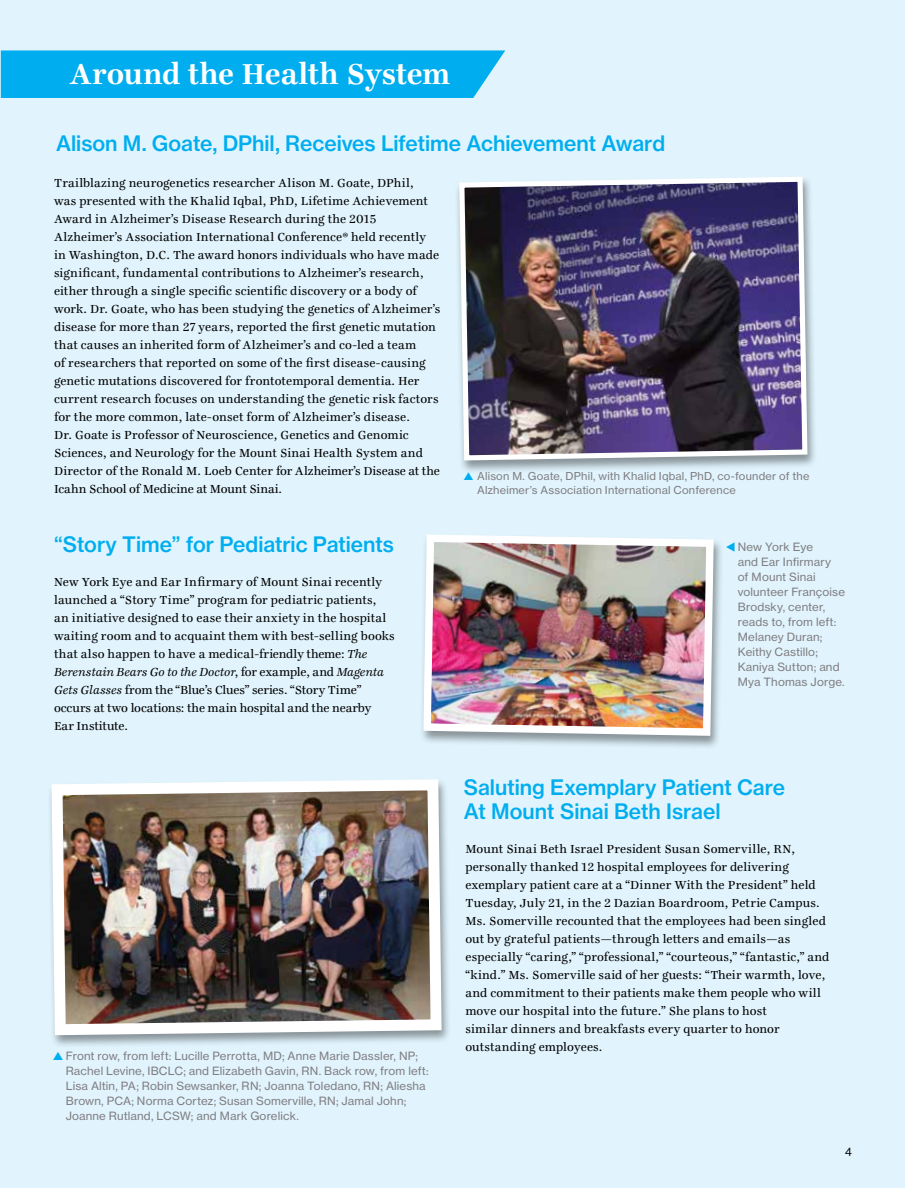
<style>
.page{position:relative;width:905px;height:1188px;background:#fff}
.page>*{position:absolute;margin:0;border:0;box-sizing:border-box;transform-origin:0 0}
.t1{font:700 31.5px "Ingeborg";letter-spacing:-.005em;color:#fff}
.t2{font:21px/24px "N Haas Grotesk TX Std 65 Md";color:#00aeef}
.t3{font:12.75px/18px "Ingeborg";letter-spacing:.01em;color:#000}
.t4{font:12px "N Haas Grotesk DS Std 55 Rg";color:#000}
.t5{font:11.25px/15px "N Haas Grotesk TX Std 55 Rg";letter-spacing:.01em;color:#807e82}
.t6{font:10.8px/14.4px "N Haas Grotesk TX Std 55 Rg";letter-spacing:.015em;color:#807e82}
.s1{font-style:italic}
.s2{color:#00aeef}
</style>
<div class="page">
<div style="left:0;top:0;width:904px;height:1188px;background:#e1f4fd"></div>
<div style="left:0;top:50px;width:505px;height:48px;background:#00aeef"></div>
<div style="left:454px;top:175px;width:363px;height:299px;background:#000;opacity:.4"></div>
<img style="left:456px;top:175px;width:354px;height:288px">
<div style="left:47px;top:778px;width:404px;height:271px;background:#000;opacity:.4"></div>
<img style="left:47px;top:778px;width:400px;height:263px">
<div style="left:419px;top:533px;width:305px;height:216px;background:#000;opacity:.4"></div>
<img style="left:419px;top:533px;width:298px;height:207px">
<svg style="left:464px;top:472px;width:9px;height:2px"></svg>
<h1 class="t1" style="left:70px;top:55px;width:382px">Around the Health System</h1>
<h2 class="t2" style="left:56px;top:132px;width:610px">Alison M. Goate, DPhil, Receives Lifetime Achievement Award</h2>
<p class="t3" style="left:54px;top:174px;width:388px">Trailblazing neurogenetics researcher Alison M. Goate, DPhil,<br>was presented with the Khalid Iqbal, PhD, Lifetime Achievement Award in Alzheimer’s Disease Research during the 2015<br>Alzheimer’s Association International Conference® held recently in Washington, D.C. The award honors individuals who have made significant, fundamental contributions to Alzheimer’s research, either through a single specific scientific discovery or a body of work. Dr. Goate, who has been studying the genetics of Alzheimer’s disease for more than 27 years, reported the first genetic mutation that causes an inherited form of Alzheimer’s and co-led a team<br>of researchers that reported on some of the first disease-causing genetic mutations discovered for frontotemporal dementia. Her current research focuses on understanding the genetic risk factors for the more common, late-onset form of Alzheimer’s disease.<br>Dr. Goate is Professor of Neuroscience, Genetics and Genomic Sciences, and Neurology for the Mount Sinai Health System and Director of the Ronald M. Loeb Center for Alzheimer’s Disease at the Icahn School of Medicine at Mount Sinai.</p>
<p class="t6" style="left:477px;top:468px;width:334px">Alison M. Goate, DPhil, with Khalid Iqbal, PhD, co-founder of the<br>Alzheimer’s Association International Conference</p>
<h2 class="t2" style="left:54px;top:532px;width:341px">“Story Time” for Pediatric Patients</h2>
<p class="t3" style="left:54px;top:572px;width:342px">New York Eye and Ear Infirmary of Mount Sinai recently launched a “Story Time” program for pediatric patients,<br>an initiative designed to ease their anxiety in the hospital waiting room and to acquaint them with best-selling books that also happen to have a medical-friendly theme: <span class="s1">The Berenstain Bears Go to the Doctor</span>, for example, and <span class="s1">Magenta Gets Glasses</span> from the “Blue’s Clues” series. “Story Time” occurs at two locations: the main hospital and the nearby<br>Ear Institute.</p>
<p class="t5" style="left:66px;top:1048px;width:364px">Front row, from left: Lucille Perrotta, MD; Anne Marie Dassler, NP; Rachel Levine, IBCLC; and Elizabeth Gavin, RN. Back row, from left:<br>Lisa Altin, PA; Robin Sewsanker, RN; Joanna Toledano, RN; Aliesha Brown, PCA; Norma Cortez; Susan Somerville, RN; Jamal John; Joanne Rutland, LCSW; and Mark Gorelick.</p>
<p class="t5" style="left:737px;top:540px;width:109px;text-indent:-13px"><span class="s2">▼</span> New York Eye<br>and Ear Infirmary<br>of Mount Sinai volunteer Françoise<br>Brodsky, center, reads to, from left:<br>Melaney Duran;<br>Keithy Castillo;<br>Kaniya Sutton; and<br>Mya Thomas Jorge.</p>
<h2 class="t2" style="left:464px;top:775px;width:323px">Saluting Exemplary Patient Care<br>At Mount Sinai Beth Israel</h2>
<p class="t3" style="left:465px;top:840px;width:365px">Mount Sinai Beth Israel President Susan Somerville, RN, personally thanked 12 hospital employees for delivering exemplary patient care at a “Dinner With the President” held Tuesday, July 21, in the 2 Dazian Boardroom, Petrie Campus.<br>Ms. Somerville recounted that the employees had been singled out by grateful patients—through letters and emails—as especially “caring,” “professional,” “courteous,” “fantastic,” and “kind.” Ms. Somerville said of her guests: “Their warmth, love, and commitment to their patients make them people who will move our hospital into the future.” She plans to host<br>similar dinners and breakfasts every quarter to honor outstanding employees.</p>
<p class="t4" style="left:845px;top:1145px;width:8px">4</p>
</div>
